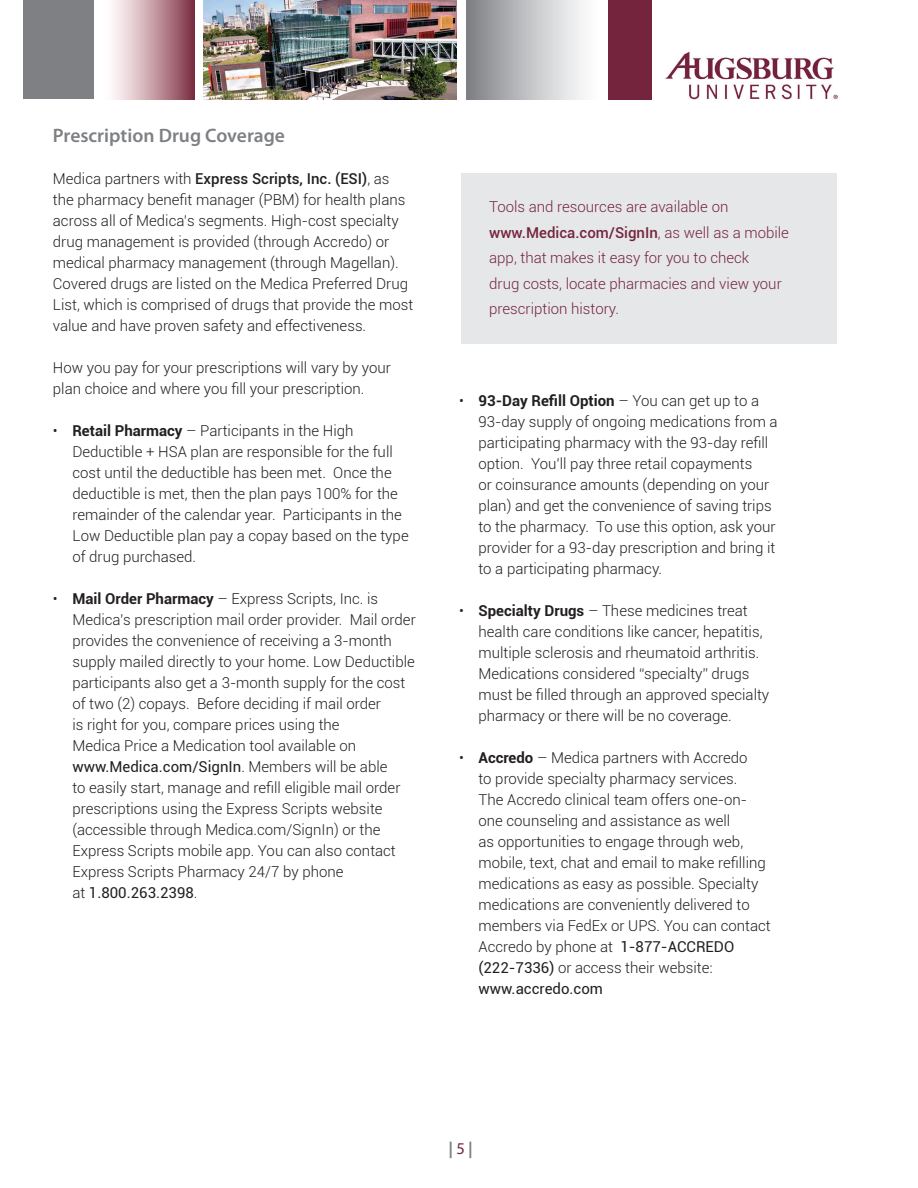
<style>
.page{position:relative;width:918px;height:1188px;background:#fff}
.page>*{position:absolute;margin:0;border:0;box-sizing:border-box;transform-origin:0 0}
.t1{font:600 19.5px "Myriad Pro";color:#7e8083}
.t2{font:700 16.5px "Myriad Pro";color:#7e8083}
.t3{font:300 15px/21px "Roboto";color:#231f20}
.t4{font:300 15px/25.5px "Roboto";color:#74253d}
.s1{font-weight:500}
.s2{font-weight:700}
.s3{font-weight:400}
.s4{font-weight:400;color:#74253d}
</style>
<div class="page">
<div style="left:24px;top:0;width:70px;height:99px;background:#7e8083"></div>
<div style="left:103px;top:0;width:92px;height:99px;background:linear-gradient(to right,#fff,#833849)"></div>
<div style="left:608px;top:0;width:44px;height:99px;background:#74253d"></div>
<img style="left:204px;top:0;width:252px;height:99px">
<img style="left:665px;top:51px;width:173px;height:49px">
<div style="left:467px;top:0;width:133px;height:99px;background:linear-gradient(to right,#818387,#fff)"></div>
<div style="left:461px;top:173px;width:376px;height:170px;background:#e6e7e9"></div>
<p class="t1" style="left:53px;top:123px;width:233px">Prescription Drug Coverage</p>
<p class="t3" style="left:53px;top:168px;width:362px">Medica partners with <span class="s1">Express Scripts, Inc. (ESI)</span>, as the pharmacy benefit manager (PBM) for health plans across all of Medica’s segments. High-cost specialty drug management is provided (through Accredo) or medical pharmacy management (through Magellan).<br>Covered drugs are listed on the Medica Preferred Drug List, which is comprised of drugs that provide the most value and have proven safety and effectiveness.</p>
<p class="t3" style="left:53px;top:357px;width:339px">How you pay for your prescriptions will vary by your plan choice and where you fill your prescription.</p>
<p class="t3" style="left:72px;top:420px;width:338px;text-indent:-20px">• <span class="s2">Retail Pharmacy</span> – Participants in the High Deductible + HSA plan are responsible for the full cost until the deductible has been met. Once the deductible is met, then the plan pays 100% for the remainder of the calendar year. Participants in the Low Deductible plan pay a copay based on the type of drug purchased.</p>
<p class="t3" style="left:72px;top:588px;width:345px;text-indent:-20px">• <span class="s2">Mail Order Pharmacy</span> – Express Scripts, Inc. is Medica’s prescription mail order provider. Mail order provides the convenience of receiving a 3-month supply mailed directly to your home. Low Deductible participants also get a 3-month supply for the cost of two (2) copays. Before deciding if mail order<br>is right for you, compare prices using the<br>Medica Price a Medication tool available on <span class="s3">www.Medica.com/SignIn</span>. Members will be able<br>to easily start, manage and refill eligible mail order prescriptions using the Express Scripts website (accessible through Medica.com/SignIn) or the Express Scripts mobile app. You can also contact Express Scripts Pharmacy 24/7 by phone<br>at <span class="s3">1.800.263.2398</span>.</p>
<p class="t4" style="left:489px;top:194px;width:301px">Tools and resources are available on <span class="s1">www.Medica.com/SignIn</span>, as well as a mobile app, that makes it easy for you to check<br>drug costs, locate pharmacies and view your prescription history.</p>
<p class="t3" style="left:478px;top:390px;width:301px;text-indent:-20px">• <span class="s2">93-Day Refill Option</span> – You can get up to a 93-day supply of ongoing medications from a participating pharmacy with the 93-day refill option. You’ll pay three retail copayments<br>or coinsurance amounts (depending on your plan) and get the convenience of saving trips to the pharmacy. To use this option, ask your provider for a 93-day prescription and bring it to a participating pharmacy.</p>
<p class="t3" style="left:478px;top:600px;width:292px;text-indent:-20px">• <span class="s2">Specialty Drugs</span> – These medicines treat health care conditions like cancer, hepatitis, multiple sclerosis and rheumatoid arthritis.<br>Medications considered “specialty” drugs must be filled through an approved specialty pharmacy or there will be no coverage.</p>
<p class="t3" style="left:478px;top:747px;width:294px;text-indent:-20px">• <span class="s2">Accredo</span> – Medica partners with Accredo<br>to provide specialty pharmacy services.<br>The Accredo clinical team offers one-on&shy;one counseling and assistance as well<br>as opportunities to engage through web, mobile, text, chat and email to make refilling medications as easy as possible. Specialty medications are conveniently delivered to members via FedEx or UPS. You can contact Accredo by phone at <span class="s3">1-877-ACCREDO (222-7336)</span> or access their website: <span class="s3">www.accredo.com</span></p>
<p class="t2" style="left:448px;top:1137px;width:26px">|<span class="s4">5</span>|</p>
</div>
